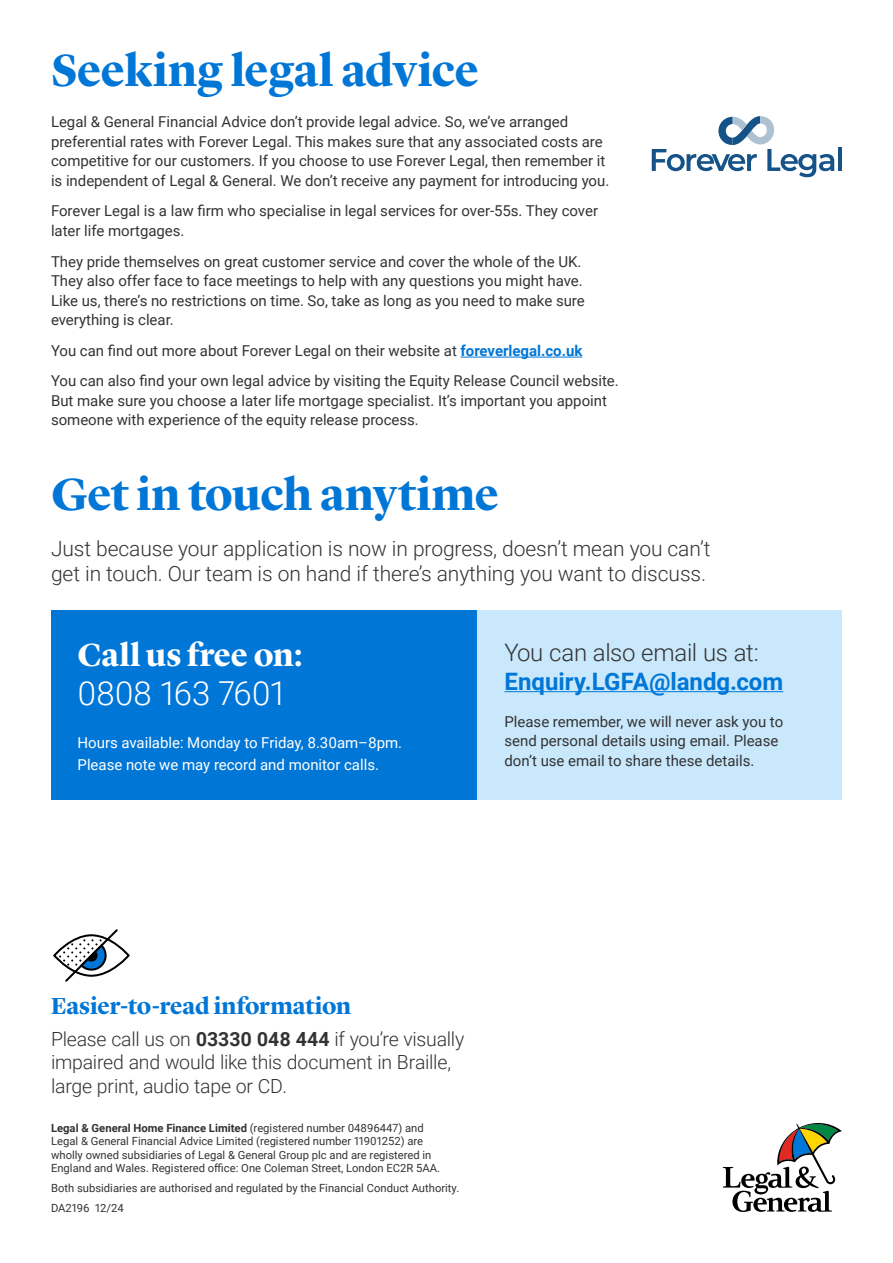
<style>
.page{position:relative;width:893px;height:1263px;background:#fff}
.page>*{position:absolute;margin:0;border:0;box-sizing:border-box;transform-origin:0 0}
.H2_Lyon_Bd{font:700 46.5px "Lyon Display";letter-spacing:-.01em;color:#0076d6}
.H2_Lyon_Bd-2{font:700 33px "Lyon Display";color:#fff}
.H2_Lyon_Bd-3{font:300 33px "Roboto";letter-spacing:-.01em;color:#fff}
.H1_Roboto_intro{font:700 24px "Lyon Display";letter-spacing:-.01em;color:#0076d6}
.H2_Lyon_Bd-4{font:700 24px "Roboto";color:#0076d6}
.H2_Lyon_Bd-5{font:300 24px "Roboto";letter-spacing:-.015em;color:#333}
.H1_Roboto_intro-2{font:300 21px/25.2px "Roboto";letter-spacing:-.005em;color:#333}
.H1_Roboto_intro-3{font:300 19.5px/23.4px "Roboto";letter-spacing:-.015em;color:#333}
.Body_Rg{font:15px/19.5px "Roboto";color:#333}
.H2_Lyon_Bd-6{font:15px/19.5px "Roboto";color:#333}
.Body_Rg-2{font:15px "Roboto";color:#fff}
.Legal_7_5_Rg{font:11.25px/13.5px "Roboto";color:#333}
.s1{font-weight:700;color:#0076d6}
.s2{font-weight:700}
</style>
<div class="page">
<hr style="left:461px;top:357px;width:121px;height:1px;background:#0076d6">
<svg style="left:53px;top:929px;width:77px;height:53px"></svg>
<div style="left:51px;top:611px;width:427px;height:189px;background:#0076d6"></div>
<div style="left:478px;top:611px;width:364px;height:189px;background:#c9e8fb"></div>
<hr style="left:504px;top:691px;width:279px;height:1px;background:#0076d6">
<hr style="left:838px;top:148px;width:4px;height:23px;background:#155288">
<svg style="left:652px;top:116px;width:182px;height:61px"></svg>
<svg style="left:723px;top:1123px;width:119px;height:89px"></svg>
<p class="H2_Lyon_Bd" style="left:51px;top:36px;width:429px">Seeking legal advice</p>
<p class="Body_Rg" style="left:51px;top:112px;width:560px">Legal &amp; General Financial Advice don’t provide legal advice. So, we’ve arranged preferential rates with Forever Legal. This makes sure that any associated costs are competitive for our customers. If you choose to use Forever Legal, then remember it is independent of Legal &amp; General. We don’t receive any payment for introducing you.</p>
<p class="Body_Rg" style="left:51px;top:201px;width:548px">Forever Legal is a law firm who specialise in legal services for over-55s. They cover later life mortgages.</p>
<p class="Body_Rg" style="left:51px;top:251px;width:535px">They pride themselves on great customer service and cover the whole of the UK.<br>They also offer face to face meetings to help with any questions you might have.<br>Like us, there’s no restrictions on time. So, take as long as you need to make sure everything is clear.</p>
<p class="Body_Rg" style="left:51px;top:340px;width:533px">You can find out more about Forever Legal on their website at <span class="s1">foreverlegal.co.uk</span></p>
<p class="Body_Rg" style="left:51px;top:370px;width:569px">You can also find your own legal advice by visiting the Equity Release Council website.<br>But make sure you choose a later life mortgage specialist. It’s important you appoint someone with experience of the equity release process.</p>
<p class="H2_Lyon_Bd" style="left:51px;top:460px;width:450px">Get in touch anytime</p>
<p class="H1_Roboto_intro-2" style="left:51px;top:535px;width:661px">Just because your application is now in progress, doesn’t mean you can’t get in touch. Our team is on hand if there’s anything you want to discuss.</p>
<p class="H2_Lyon_Bd-2" style="left:78px;top:630px;width:227px">Call us free on:</p>
<p class="H2_Lyon_Bd-3" style="left:78px;top:670px;width:209px">0808 163 7601</p>
<p class="Body_Rg-2" style="left:78px;top:732px;width:326px">Hours available: Monday to Friday, 8.30am–8pm.</p>
<p class="Body_Rg-2" style="left:78px;top:754px;width:303px">Please note we may record and monitor calls.</p>
<p class="H2_Lyon_Bd-5" style="left:504px;top:636px;width:256px">You can also email us at:</p>
<p class="H2_Lyon_Bd-4" style="left:504px;top:665px;width:280px">Enquiry.LGFA@landg.com</p>
<p class="H2_Lyon_Bd-6" style="left:504px;top:711px;width:280px">Please remember, we will never ask you to send personal details using email. Please don’t use email to share these details.</p>
<p class="H1_Roboto_intro" style="left:51px;top:988px;width:302px">Easier-to-read information</p>
<p class="H1_Roboto_intro-3" style="left:51px;top:1027px;width:415px">Please call us on <span class="s2">03330 048 444</span> if you’re visually impaired and would like this document in Braille, large print, audio tape or CD.</p>
<p class="Legal_7_5_Rg" style="left:51px;top:1120px;width:391px"><span class="s2">Legal &amp; General Home Finance Limited</span> (registered number 04896447) and Legal &amp; General Financial Advice Limited (registered number 11901252) are wholly owned subsidiaries of Legal &amp; General Group plc and are registered in England and Wales. Registered office: One Coleman Street, London EC2R 5AA.</p>
<p class="Legal_7_5_Rg" style="left:51px;top:1181px;width:410px">Both subsidiaries are authorised and regulated by the Financial Conduct Authority.</p>
<p class="Legal_7_5_Rg" style="left:51px;top:1201px;width:74px">DA2196 12/24</p>
</div>
